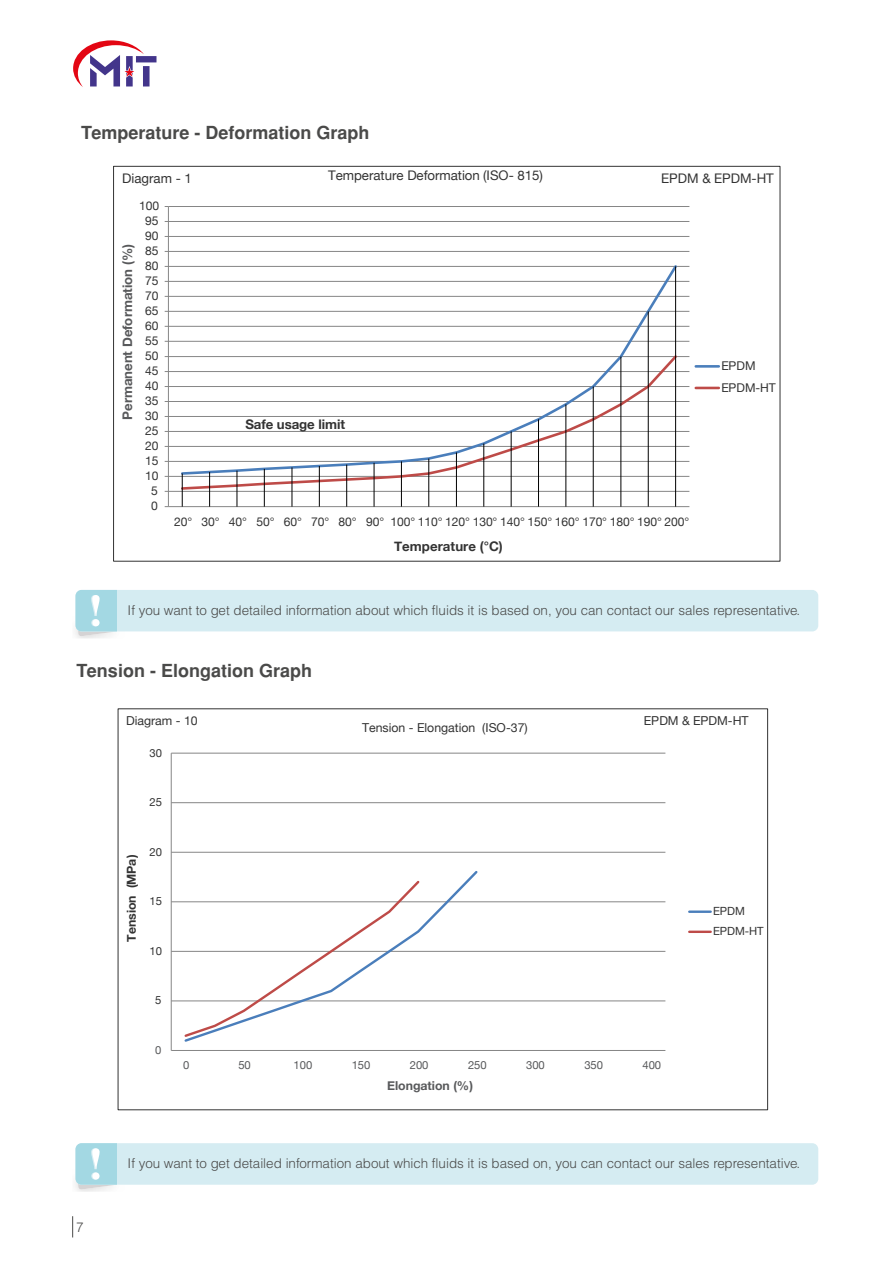
<style>
.page{position:relative;width:893px;height:1263px;background:#fff}
.page>*{position:absolute;margin:0;border:0;box-sizing:border-box;transform-origin:0 0}
.t1{font:700 18px "Helvetica Tr";color:#4a4a49}
.t2{font:13.5px "Helvetica Light Normal Tr";color:#4a4a49}
.t3{font:13.35px "Helvetica Light Normal Tr";color:#4a4a49}
.t4{font:13.2px "Helvetica Neue";color:#333}
.t5{font:700 13.2px "Helvetica Neue";letter-spacing:-.005em;color:#333}
.t6{font:700 13.2px "Helvetica Neue";color:#58595b}
.t7{font:12.3px "Helvetica Neue";color:#333}
.t8{font:700 12.3px "Helvetica Neue";color:#58595b}
.t9{font:700 12.3px "Helvetica Neue";letter-spacing:-.005em;color:#333}
.t10{font:12.15px/21.8px "Helvetica Neue";letter-spacing:-.005em;color:#333}
.t11{font:11.25px "Helvetica Neue";letter-spacing:-.005em;color:#58595b}
.t12{font:11.25px/20.2px "Helvetica Neue";letter-spacing:-.005em;color:#333}
</style>
<div class="page">
<svg style="left:72px;top:1216px;width:1px;height:21px"></svg>
<svg style="left:73px;top:40px;width:83px;height:47px"></svg>
<hr style="left:171px;top:1000px;width:494px;height:1px;background:#868686">
<hr style="left:171px;top:951px;width:494px;height:1px;background:#868686">
<hr style="left:171px;top:901px;width:494px;height:1px;background:#868686">
<hr style="left:171px;top:852px;width:494px;height:1px;background:#868686">
<hr style="left:171px;top:802px;width:494px;height:1px;background:#868686">
<hr style="left:171px;top:753px;width:494px;height:1px;background:#868686">
<hr style="left:171px;top:753px;width:1px;height:297px;background:#868686">
<hr style="left:171px;top:1050px;width:494px;height:1px;background:#868686">
<svg style="left:184px;top:871px;width:296px;height:171px"></svg>
<svg style="left:183px;top:878px;width:239px;height:161px"></svg>
<hr style="left:689px;top:910px;width:22px;height:3px;background:#4a7ebb">
<hr style="left:689px;top:930px;width:22px;height:3px;background:#be4b48">
<div style="left:76px;top:1143px;width:742px;height:42px;background:#d5ecf2;border-radius:6px"></div>
<div style="left:76px;top:1143px;width:41px;height:42px;background:#a3d8e3"></div>
<svg style="left:78px;top:1148px;width:38px;height:41px"></svg>
<hr style="left:168px;top:491px;width:521px;height:1px;background:#868686">
<hr style="left:168px;top:476px;width:521px;height:1px;background:#868686">
<hr style="left:168px;top:461px;width:521px;height:1px;background:#868686">
<hr style="left:168px;top:446px;width:521px;height:1px;background:#868686">
<hr style="left:168px;top:431px;width:521px;height:1px;background:#868686">
<hr style="left:168px;top:416px;width:521px;height:1px;background:#868686">
<hr style="left:168px;top:401px;width:521px;height:1px;background:#868686">
<hr style="left:168px;top:386px;width:521px;height:1px;background:#868686">
<hr style="left:168px;top:371px;width:521px;height:1px;background:#868686">
<hr style="left:168px;top:356px;width:521px;height:1px;background:#868686">
<hr style="left:168px;top:341px;width:521px;height:1px;background:#868686">
<hr style="left:168px;top:326px;width:521px;height:1px;background:#868686">
<hr style="left:168px;top:311px;width:521px;height:1px;background:#868686">
<hr style="left:168px;top:296px;width:521px;height:1px;background:#868686">
<hr style="left:168px;top:281px;width:521px;height:1px;background:#868686">
<hr style="left:168px;top:266px;width:521px;height:1px;background:#868686">
<hr style="left:168px;top:251px;width:521px;height:1px;background:#868686">
<hr style="left:168px;top:236px;width:521px;height:1px;background:#868686">
<hr style="left:168px;top:221px;width:521px;height:1px;background:#868686">
<hr style="left:168px;top:206px;width:521px;height:1px;background:#868686">
<hr style="left:168px;top:206px;width:1px;height:301px;background:#868686">
<hr style="left:168px;top:506px;width:521px;height:1px;background:#868686">
<svg style="left:180px;top:265px;width:499px;height:88px"></svg>
<svg style="left:180px;top:353px;width:499px;height:138px"></svg>
<hr style="left:182px;top:473px;width:1px;height:34px;background:#000">
<hr style="left:209px;top:472px;width:1px;height:35px;background:#000">
<hr style="left:237px;top:471px;width:1px;height:36px;background:#000">
<hr style="left:264px;top:469px;width:1px;height:38px;background:#000">
<hr style="left:292px;top:467px;width:1px;height:40px;background:#000">
<hr style="left:319px;top:466px;width:1px;height:41px;background:#000">
<hr style="left:346px;top:465px;width:1px;height:42px;background:#000">
<hr style="left:374px;top:463px;width:1px;height:44px;background:#000">
<hr style="left:401px;top:461px;width:1px;height:46px;background:#000">
<hr style="left:428px;top:458px;width:1px;height:49px;background:#000">
<hr style="left:456px;top:452px;width:1px;height:55px;background:#000">
<hr style="left:483px;top:443px;width:1px;height:64px;background:#000">
<hr style="left:511px;top:431px;width:1px;height:76px;background:#000">
<hr style="left:538px;top:419px;width:1px;height:88px;background:#000">
<hr style="left:565px;top:404px;width:1px;height:103px;background:#000">
<hr style="left:593px;top:386px;width:1px;height:121px;background:#000">
<hr style="left:620px;top:357px;width:1px;height:150px;background:#000">
<hr style="left:648px;top:311px;width:1px;height:196px;background:#000">
<hr style="left:675px;top:266px;width:1px;height:241px;background:#000">
<hr style="left:696px;top:365px;width:23px;height:3px;background:#4a7ebb">
<hr style="left:696px;top:387px;width:23px;height:2px;background:#be4b48">
<img style="left:75px;top:611px;width:56px;height:27px">
<div style="left:76px;top:590px;width:742px;height:41px;background:#d5ecf2;border-radius:6px"></div>
<div style="left:76px;top:590px;width:41px;height:41px;background:#a3d8e3"></div>
<svg style="left:78px;top:595px;width:38px;height:41px"></svg>
<h1 class="t1" style="left:81px;top:121px;width:290px">Temperature - Deformation Graph</h1>
<p class="t4" style="left:122px;top:169px;width:71px">Diagram - 1</p>
<p class="t4" style="left:328px;top:165px;width:216px">Temperature Deformation (ISO- 815)</p>
<p class="t4" style="left:661px;top:169px;width:114px">EPDM &amp; EPDM-HT</p>
<p class="t10" style="left:139px;top:195px;width:22px">100</p>
<p class="t10" style="left:145px;top:210px;width:15px">95</p>
<p class="t6" style="left:117px;top:420px;width:177px;rotate:-90deg">Permanent Deformation (%)</p>
<p class="t10" style="left:145px;top:225px;width:15px">90</p>
<p class="t10" style="left:145px;top:240px;width:15px">85</p>
<p class="t10" style="left:145px;top:255px;width:15px">80</p>
<p class="t10" style="left:145px;top:270px;width:15px">75</p>
<p class="t10" style="left:145px;top:286px;width:15px">70</p>
<p class="t10" style="left:145px;top:301px;width:15px">65</p>
<p class="t10" style="left:145px;top:316px;width:15px">60</p>
<p class="t10" style="left:145px;top:331px;width:15px">55</p>
<p class="t10" style="left:145px;top:346px;width:15px">50</p>
<p class="t10" style="left:145px;top:361px;width:15px">45</p>
<p class="t10" style="left:145px;top:376px;width:15px">40</p>
<p class="t10" style="left:145px;top:391px;width:15px">35</p>
<p class="t10" style="left:145px;top:406px;width:15px">30</p>
<p class="t10" style="left:145px;top:421px;width:15px">25</p>
<p class="t10" style="left:145px;top:436px;width:15px">20</p>
<p class="t10" style="left:145px;top:451px;width:15px">15</p>
<p class="t10" style="left:145px;top:466px;width:15px">10</p>
<p class="t10" style="left:151px;top:481px;width:8px">5</p>
<p class="t10" style="left:151px;top:496px;width:8px">0</p>
<p class="t5" style="left:245px;top:414px;width:101px">Safe usage limit</p>
<p class="t10" style="left:174px;top:511px;width:517px">20° 30° 40° 50° 60° 70° 80° 90° 100° 110° 120° 130° 140° 150° 160° 170° 180° 190° 200°</p>
<p class="t5" style="left:394px;top:536px;width:110px">Temperature (°C)</p>
<p class="t10" style="left:721px;top:355px;width:56px">EPDM<br>EPDM-HT</p>
<p class="t3" style="left:128px;top:602px;width:674px">If you want to get detailed information about which fluids it is based on, you can contact our sales representative.</p>
<h1 class="t1" style="left:77px;top:660px;width:237px">Tension - Elongation Graph</h1>
<p class="t7" style="left:126px;top:711px;width:73px">Diagram - 10</p>
<p class="t7" style="left:644px;top:711px;width:106px">EPDM &amp; EPDM-HT</p>
<p class="t7" style="left:362px;top:719px;width:167px">Tension - Elongation (ISO-37)</p>
<p class="t12" style="left:150px;top:743px;width:14px">30</p>
<p class="t12" style="left:150px;top:793px;width:14px">25</p>
<p class="t9" style="left:122px;top:941px;width:88px;rotate:-90deg">Tension (MPa)</p>
<p class="t12" style="left:150px;top:842px;width:14px">20</p>
<p class="t12" style="left:150px;top:892px;width:14px">15</p>
<p class="t12" style="left:150px;top:941px;width:14px">10</p>
<p class="t12" style="left:155px;top:991px;width:8px">5</p>
<p class="t11" style="left:155px;top:1042px;width:8px">0</p>
<p class="t11" style="left:183px;top:1056px;width:8px">0</p>
<p class="t11" style="left:238px;top:1056px;width:14px">50</p>
<p class="t11" style="left:294px;top:1056px;width:20px">100</p>
<p class="t11" style="left:352px;top:1056px;width:20px">150</p>
<p class="t11" style="left:410px;top:1056px;width:20px">200</p>
<p class="t11" style="left:468px;top:1056px;width:20px">250</p>
<p class="t11" style="left:526px;top:1056px;width:20px">300</p>
<p class="t11" style="left:584px;top:1056px;width:20px">350</p>
<p class="t11" style="left:642px;top:1056px;width:20px">400</p>
<p class="t8" style="left:387px;top:1076px;width:88px">Elongation (%)</p>
<p class="t12" style="left:713px;top:902px;width:52px">EPDM<br>EPDM-HT</p>
<p class="t2" style="left:76px;top:1218px;width:9px">7</p>
<p class="t3" style="left:128px;top:1155px;width:674px">If you want to get detailed information about which fluids it is based on, you can contact our sales representative.</p>
</div>
